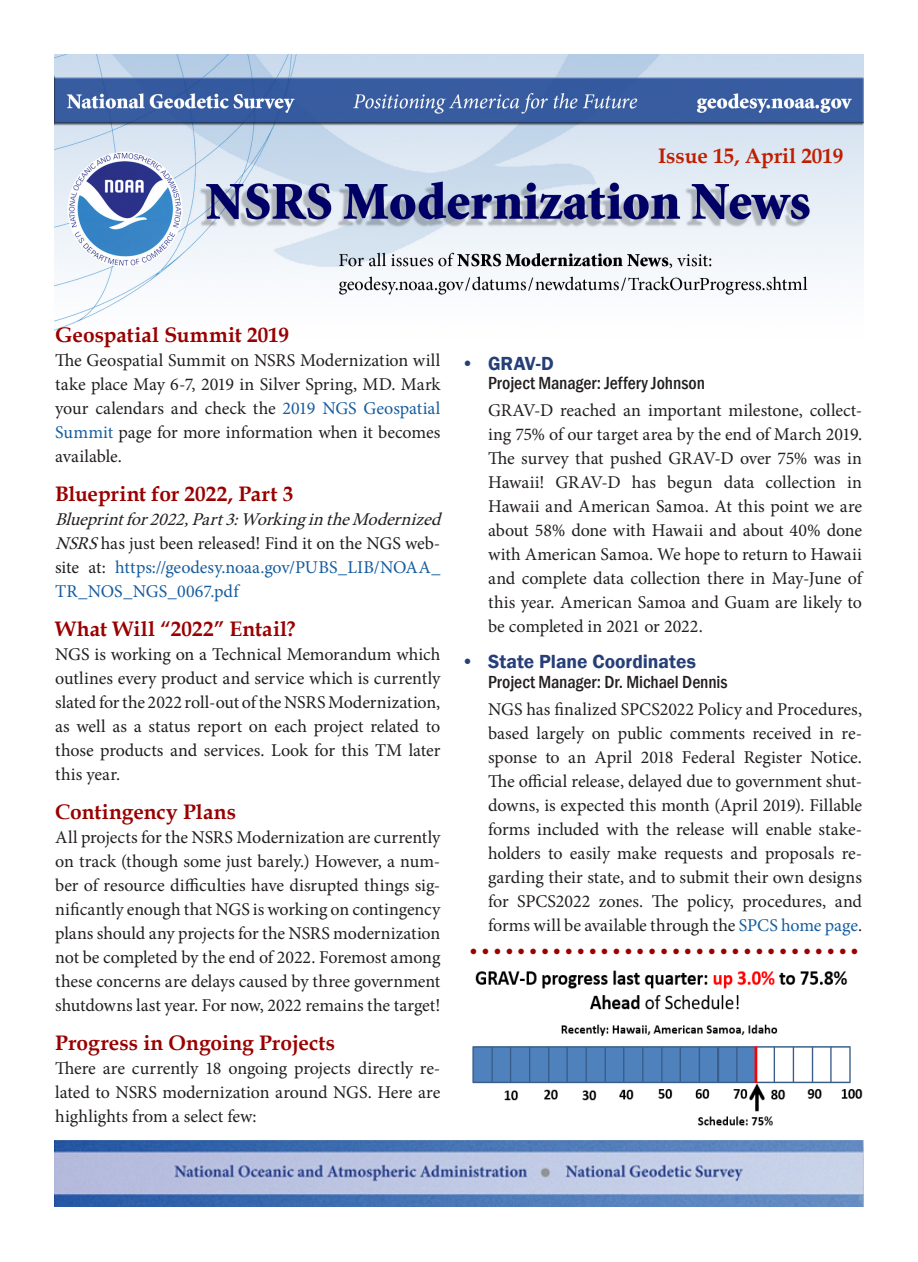
<style>
.page{position:relative;width:918px;height:1262px;background:#fff}
.page>*{position:absolute;margin:0;border:0;box-sizing:border-box;transform-origin:0 0}
.Body_Text{font:700 21px "Book Antiqua";letter-spacing:.005em;color:#900}
.t1{font:21px "Minion Pro";color:#900}
.Header_-_Red_BF{font:700 21px "Book Antiqua";color:#bf1f00}
.t2{font:600 19.5px "Franklin Gothic";color:#263f78}
.Body_Text-2{font:18px/24px "Minion Pro";letter-spacing:-.005em;color:#231f20;text-align:justify}
.Body_Text-3{font:18px/24px "Minion Pro";letter-spacing:-.005em;color:#175d9e}
.Body_Text-4{font:500 condensed 18px "Franklin Gothic";letter-spacing:-.005em;color:#231f20}
.s1{color:#175d9e}
.s2{font-style:italic;color:#231f20}
.s3{color:#231f20}
</style>
<div class="page">
<img style="left:54px;top:54px;width:810px;height:277px">
<img style="left:54px;top:1140px;width:810px;height:66px">
<img style="left:472px;top:970px;width:391px;height:156px">
<p class="Header_-_Red_BF" style="left:658px;top:142px;width:187px">Issue 15, April 2019</p>
<p class="Body_Text" style="left:55px;top:320px;width:235px">Geospatial Summit 2019</p>
<p class="Body_Text-2" style="left:55px;top:348px;width:387px">The Geospatial Summit on NSRS Modernization will take place May 6-7, 2019 in Silver Spring, MD. Mark your calendars and check the <span class="s1">2019 NGS Geospatial Summit</span> page for more information when it becomes available.</p>
<p class="Body_Text" style="left:55px;top:479px;width:239px">Blueprint for 2022, Part 3</p>
<p class="Body_Text-3" style="left:55px;top:507px;width:393px"><span class="s2">Blueprintfor2022,Part3:WorkingintheModernized NSRS</span><span class="s3">has just been released! Find it on the NGS web&shy;site at:</span> https://geodesy.noaa.gov/PUBS_LIB/NOAA_ TR_NOS_NGS_0067.pdf</p>
<p class="Body_Text" style="left:55px;top:614px;width:242px">What Will “2022” Entail?</p>
<p class="Body_Text-2" style="left:55px;top:642px;width:387px">NGS is working on a Technical Memorandum which outlines every product and service which is currently slated for the 2022 roll-out of the NSRS Modernization, as well as a status report on each project related to those products and services. Look for this TM later this year.</p>
<p class="Body_Text" style="left:55px;top:797px;width:183px">Contingency Plans</p>
<p class="Body_Text-2" style="left:55px;top:825px;width:387px">All projects for the NSRS Modernization are currently on track (though some just barely.) However, a num&shy;ber of resource difficulties have disrupted things sig&shy;nificantly enough that NGS is working on contingency plans should any projects for the NSRS modernization not be completed by the end of 2022. Foremost among these concerns are delays caused by three government shutdowns last year. For now, 2022 remains the target!</p>
<p class="Body_Text" style="left:55px;top:1028px;width:281px">Progress in Ongoing Projects</p>
<p class="Body_Text-2" style="left:55px;top:1056px;width:387px">There are currently 18 ongoing projects directly re&shy;lated to NSRS modernization around NGS. Here are highlights from a select few:</p>
<p class="t2" style="left:461px;top:351px;width:94px">• GRAV-D</p>
<p class="Body_Text-4" style="left:488px;top:371px;width:218px">Project Manager: Jeffery Johnson</p>
<p class="Body_Text-2" style="left:488px;top:398px;width:376px">GRAV-D reached an important milestone, collect&shy;ing 75% of our target area by the end of March 2019.<br>The survey that pushed GRAV-D over 75% was in Hawaii! GRAV-D has begun data collection in Hawaii and American Samoa. At this point we are about 58% done with Hawaii and about 40% done with American Samoa. We hope to return to Hawaii and complete data collection there in May-June of this year. American Samoa and Guam are likely to be completed in 2021 or 2022.</p>
<p class="t2" style="left:461px;top:649px;width:236px">• State Plane Coordinates</p>
<p class="Body_Text-4" style="left:488px;top:670px;width:241px">Project Manager: Dr. Michael Dennis</p>
<p class="Body_Text-2" style="left:488px;top:697px;width:376px">NGS has finalized SPCS2022 Policy and Procedures, based largely on public comments received in re&shy;sponse to an April 2018 Federal Register Notice.<br>The official release, delayed due to government shut&shy;downs, is expected this month (April 2019). Fillable forms included with the release will enable stake&shy;holders to easily make requests and proposals re&shy;garding their state, and to submit their own designs for SPCS2022 zones. The policy, procedures, and forms will be available through the <span class="s1">SPCS home page</span>.</p>
<p class="t1" style="left:470px;top:934px;width:391px">• • • • • • • • • • • • • • • • • • • • • • • • • • • • • • • • •</p>
</div>
